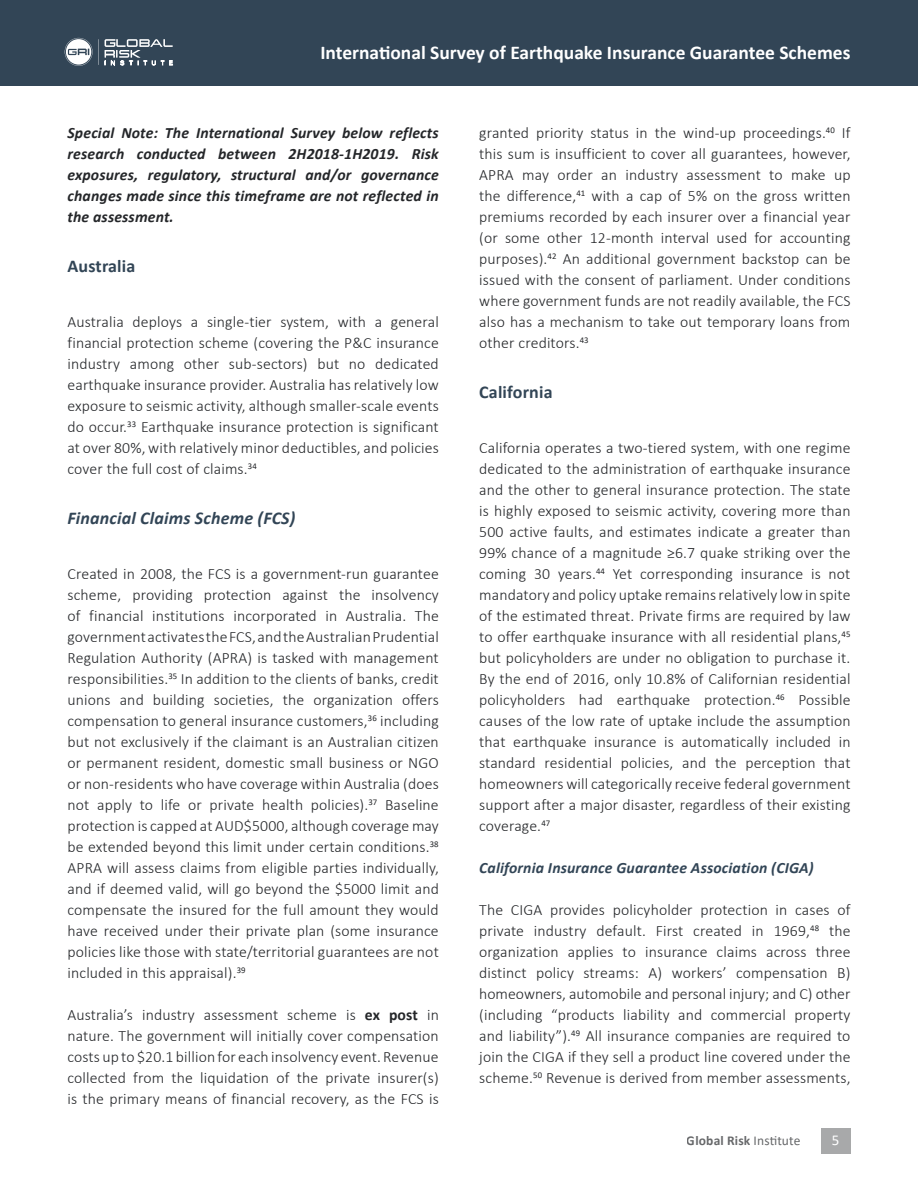
<style>
.page{position:relative;width:918px;height:1188px;background:#fff}
.page>*{position:absolute;margin:0;border:0;box-sizing:border-box;transform-origin:0 0}
.t1{font:700 19.5px "Calibri";color:#fff}
.t2{font:italic 700 18px "Calibri";letter-spacing:.01em;color:#324556}
.t3{font:700 18px "Calibri";letter-spacing:.01em;color:#324556}
.t4{font:300 15.75px/21px "Calibri";letter-spacing:.01em;color:#242629;text-align:justify}
.t5{font:italic 700 15.75px/21px "Calibri";letter-spacing:.01em;color:#242629;text-align:justify}
.t6{font:italic 700 15.75px "Calibri";letter-spacing:.01em;color:#324556}
.t7{font:15px "Calibri";color:#fff}
.t8{font:700 13.5px "Calibri";letter-spacing:.01em;color:#242629}
.s1{font-weight:700}
.s2{font-weight:400}
</style>
<div class="page">
<div style="left:821px;top:1129px;width:30px;height:25px;background:#a8a9aa"></div>
<div style="left:0;top:0;width:918px;height:85px;background:#324556"></div>
<svg style="left:65px;top:38px;width:28px;height:28px"></svg>
<svg style="left:104px;top:39px;width:69px;height:26px"></svg>
<p class="t1" style="left:320px;top:39px;width:532px">International Survey of Earthquake Insurance Guarantee Schemes</p>
<p class="t5" style="left:68px;top:122px;width:373px">Special Note: The International Survey below reflects research conducted between 2H2018-1H2019. Risk exposures, regulatory, structural and/or governance changes made since this timeframe are not reflected in the assessment.</p>
<p class="t3" style="left:68px;top:253px;width:69px">Australia</p>
<p class="t4" style="left:68px;top:311px;width:373px">Australia deploys a single-tier system, with a general financial protection scheme (covering the P&amp;C insurance industry among other sub-sectors) but no dedicated earthquake insurance provider. Australia has relatively low exposure to seismic activity, although smaller-scale events do occur.<sup>33</sup> Earthquake insurance protection is significant at over 80%, with relatively minor deductibles, and policies cover the full cost of claims.<sup>34</sup></p>
<p class="t2" style="left:68px;top:505px;width:229px">Financial Claims Scheme (FCS)</p>
<p class="t4" style="left:68px;top:563px;width:373px">Created in 2008, the FCS is a government-run guarantee scheme, providing protection against the insolvency of financial institutions incorporated in Australia. The government activates the FCS, and the Australian Prudential Regulation Authority (APRA) is tasked with management responsibilities.<sup>35</sup> In addition to the clients of banks, credit unions and building societies, the organization offers compensation to general insurance customers,<sup>36</sup> including but not exclusively if the claimant is an Australian citizen or permanent resident, domestic small business or NGO or non-residents who have coverage within Australia (does not apply to life or private health policies).<sup>37</sup> Baseline protection is capped at AUD$5000, although coverage may be extended beyond this limit under certain conditions.<sup>38<br></sup>APRA will assess claims from eligible parties individually, and if deemed valid, will go beyond the $5000 limit and compensate the insured for the full amount they would have received under their private plan (some insurance policies like those with state/territorial guarantees are not included in this appraisal).<sup>39</sup></p>
<p class="t4" style="left:68px;top:1004px;width:373px">Australia’s industry assessment scheme is <span class="s1">ex post</span> in nature. The government will initially cover compensation costs up to $20.1 billion for each insolvency event. Revenue collected from the liquidation of the private insurer(s) is the primary means of financial recovery, as the FCS is</p>
<p class="t4" style="left:479px;top:122px;width:373px">granted priority status in the wind-up proceedings.<sup>40</sup> If this sum is insufficient to cover all guarantees, however, APRA may order an industry assessment to make up the difference,<sup>41</sup> with a cap of 5% on the gross written premiums recorded by each insurer over a financial year (or some other 12-month interval used for accounting purposes).<sup>42</sup> An additional government backstop can be issued with the consent of parliament. Under conditions where government funds are not readily available, the FCS also has a mechanism to take out temporary loans from other creditors.<sup>43</sup></p>
<p class="t3" style="left:479px;top:379px;width:75px">California</p>
<p class="t4" style="left:479px;top:437px;width:373px">California operates a two-tiered system, with one regime dedicated to the administration of earthquake insurance and the other to general insurance protection. The state is highly exposed to seismic activity, covering more than 500 active faults, and estimates indicate a greater than 99% chance of a magnitude ≥6.7 quake striking over the coming 30 years.<sup>44</sup> Yet corresponding insurance is not mandatory and policy uptake remains relatively low in spite of the estimated threat. Private firms are required by law to offer earthquake insurance with all residential plans,<sup>45 </sup>but policyholders are under no obligation to purchase it.<br>By the end of 2016, only 10.8% of Californian residential policyholders had earthquake protection.<sup>46</sup> Possible causes of the low rate of uptake include the assumption that earthquake insurance is automatically included in standard residential policies, and the perception that homeowners will categorically receive federal government support after a major disaster, regardless of their existing coverage.<sup>47</sup></p>
<p class="t6" style="left:479px;top:857px;width:336px">California Insurance Guarantee Association (CIGA)</p>
<p class="t4" style="left:479px;top:899px;width:373px">The CIGA provides policyholder protection in cases of private industry default. First created in 1969,<sup>48</sup> the organization applies to insurance claims across three distinct policy streams: A) workers’ compensation B) homeowners, automobile and personal injury; and C) other (including “products liability and commercial property and liability”).<sup>49</sup> All insurance companies are required to join the CIGA if they sell a product line covered under the scheme.<sup>50</sup> Revenue is derived from member assessments,</p>
<p class="t8" style="left:687px;top:1131px;width:115px">Global Risk <span class="s2">Institute</span></p>
<p class="t7" style="left:832px;top:1130px;width:9px">5</p>
</div>
